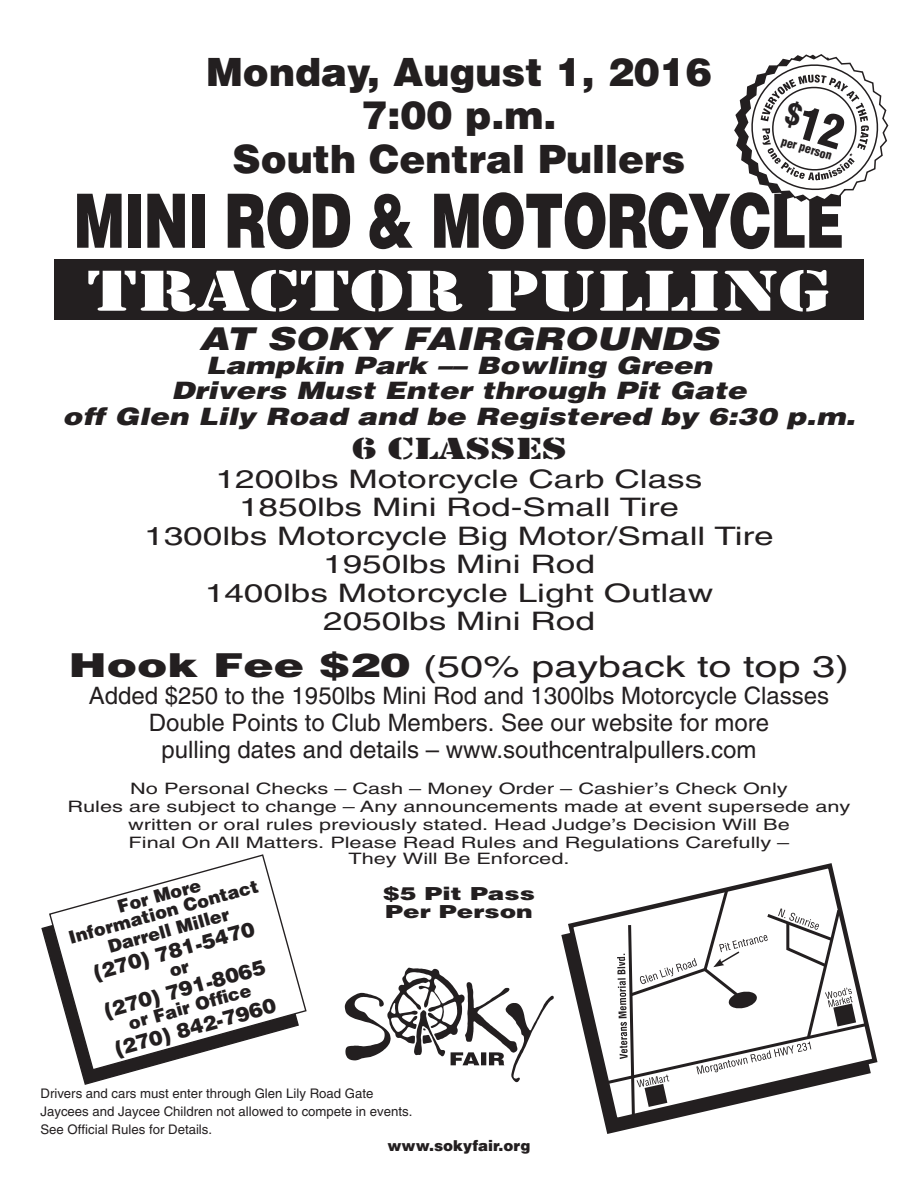
<style>
.page{position:relative;width:918px;height:1188px;background:#fff}
.page>*{position:absolute;margin:0;border:0;box-sizing:border-box;transform-origin:0 0}
.t1{font:900 75px "Helvetica";letter-spacing:-.02em;color:#231f20;scale:.72 1}
.t2{font:60px "Stencil";color:#fff;scale:1.42 1}
.t3{font:900 39px/43.5px "Helvetica";color:#231f20;text-align:center}
.t4{font:italic 900 31.5px "Helvetica";color:#231f20;scale:1.23 1}
.t5{font:31.5px "Stencil";color:#231f20;scale:1.42 1}
.t6{font:30px "Helvetica";color:#231f20;scale:1.38 1}
.t7{font:25.5px/28.5px "Helvetica";color:#231f20;text-align:center;scale:1.38 1}
.t8{font:24px/27px "Helvetica";color:#231f20;text-align:center}
.t9{font:italic 900 24px/25.5px "Helvetica";color:#231f20;text-align:center;scale:1.23 1}
.t10{font:900 20.55px "Helvetica";color:#231f20}
.t11{font:900 18px/18px "Helvetica";color:#231f20;scale:1.38 1}
.t12{font:900 17.85px/16.4px "Helvetica";color:#231f20;text-align:center}
.t13{font:15.75px/18px "Helvetica";color:#231f20;text-align:center;scale:1.38 1}
.t14{font:900 15px "Helvetica";color:#231f20}
.t15{font:13.2px/18px "Helvetica";color:#231f20}
.t16{font:900 condensed 12px "Helvetica";color:#231f20}
.s1{font-weight:900;font-size:33px}
</style>
<div class="page">
<svg style="left:41px;top:926px;width:94px;height:159px"></svg>
<svg style="left:48px;top:854px;width:259px;height:217px"></svg>
<svg style="left:345px;top:968px;width:209px;height:114px"></svg>
<svg style="left:565px;top:863px;width:313px;height:263px"></svg>
<div style="left:54px;top:259px;width:810px;height:61px;background:#231f20"></div>
<svg style="left:603px;top:886px;width:268px;height:234px"></svg>
<svg style="left:169px;top:963px;width:21px;height:14px"></svg>
<svg style="left:734px;top:54px;width:155px;height:148px"></svg>
<h3 class="t3" style="left:206px;top:49px;width:507px">Monday, August 1, 2016<br>7:00 p.m.<br>South Central Pullers</h3>
<h1 class="t1" style="left:74px;top:172px;width:1071px">MINI ROD &amp; MOTORCYCLE</h1>
<h2 class="t2" style="left:87px;top:256px;width:526px">TRACTOR PULLING</h2>
<h3 class="t4" style="left:199px;top:318px;width:424px">AT SOKY FAIRGROUNDS</h3>
<h3 class="t9" style="left:63px;top:352px;width:646px">Lampkin Park –– Bowling Green<br>Drivers Must Enter through Pit Gate<br>off Glen Lily Road and be Registered by 6:30 p.m.</h3>
<h3 class="t5" style="left:351px;top:431px;width:154px">6 CLASSES</h3>
<h3 class="t7" style="left:144px;top:464px;width:458px">1200lbs Motorcycle Carb Class<br>1850lbs Mini Rod-Small Tire<br>1300lbs Motorcycle Big Motor/Small Tire<br>1950lbs Mini Rod<br>1400lbs Motorcycle Light Outlaw<br>2050lbs Mini Rod</h3>
<h3 class="t6" style="left:69px;top:649px;width:567px"><span class="s1">Hook Fee $20</span> (50% payback to top 3)</h3>
<h3 class="t8" style="left:89px;top:682px;width:742px">Added $250 to the 1950lbs Mini Rod and 1300lbs Motorcycle Classes<br>Double Points to Club Members. See our website for more<br>pulling dates and details – www.southcentralpullers.com</h3>
<p class="t13" style="left:68px;top:779px;width:569px">No Personal Checks – Cash – Money Order – Cashier’s Check Only<br>Rules are subject to change – Any announcements made at event supersede any written or oral rules previously stated. Head Judge’s Decision Will Be<br>Final On All Matters. Please Read Rules and Regulations Carefully –</p>
<p class="t13" style="left:348px;top:850px;width:162px">They Will Be Enforced.</p>
<p class="t11" style="left:383px;top:884px;width:111px">$5 Pit Pass<br>Per Person</p>
<p class="t16" style="left:784px;top:133px;width:54px;rotate:17deg">perperson</p>
<p class="t12" style="left:62px;top:914px;width:197px;rotate:-16deg">For More<br>Information Contact</p>
<p class="t12" style="left:106px;top:939px;width:127px;rotate:-16deg">Darrell Miller</p>
<h3 class="t10" style="left:90px;top:959px;width:168px;rotate:-15deg">(270) 781-5470</h3>
<h3 class="t10" style="left:101px;top:997px;width:168px;rotate:-15deg">(270) 791-8065</h3>
<p class="t12" style="left:127px;top:1016px;width:128px;rotate:-16deg">or Fair Offi ce</p>
<h3 class="t10" style="left:112px;top:1035px;width:168px;rotate:-15deg">(270) 842-7960</h3>
<p class="t15" style="left:40px;top:1084px;width:373px">Drivers and cars must enter through Glen Lily Road Gate<br>Jaycees and Jaycee Children not allowed to compete in events.<br>See Official Rules for Details.</p>
<p class="t14" style="left:387px;top:1136px;width:145px">www.sokyfair.org</p>
</div>
